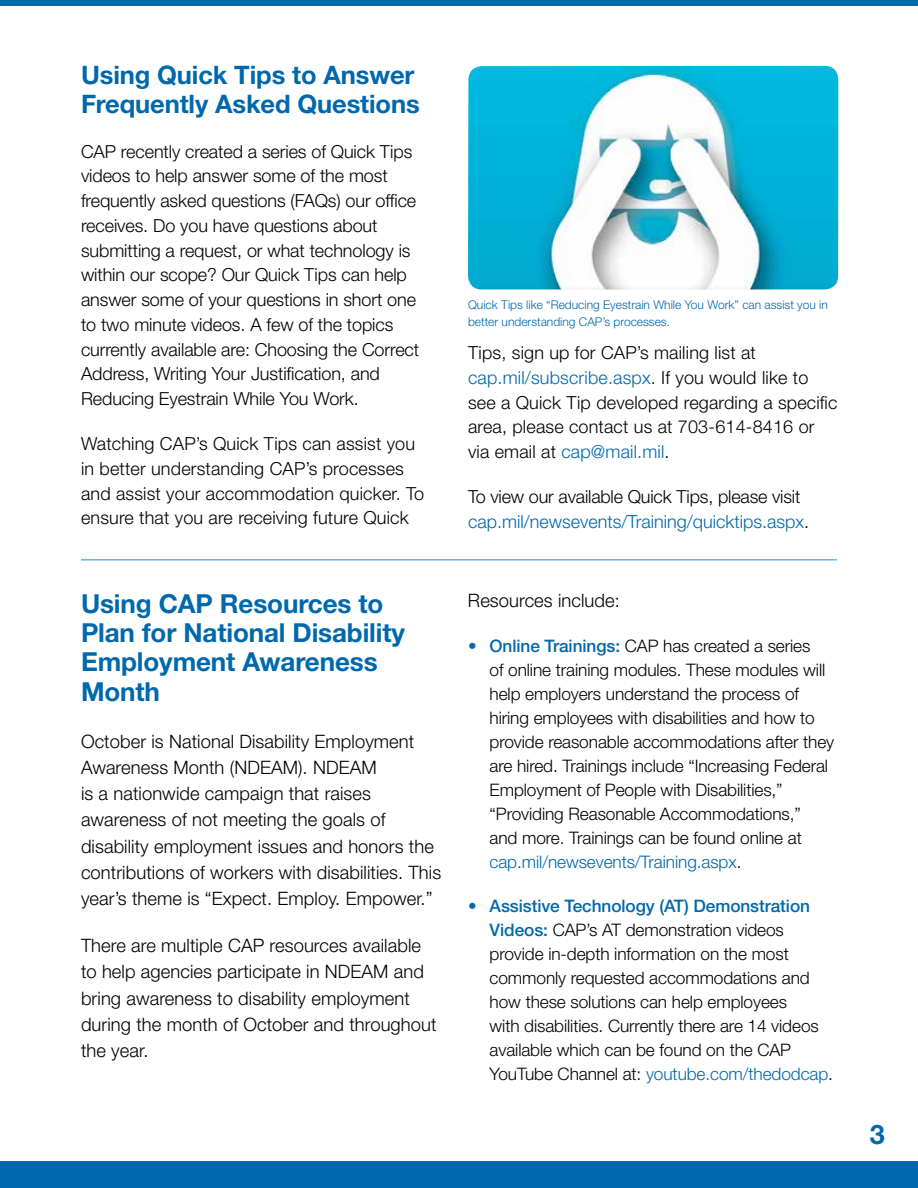
<style>
.page{position:relative;width:918px;height:1188px;background:#fff}
.page>*{position:absolute;margin:0;border:0;box-sizing:border-box;transform-origin:0 0}
.t1{font:700 27px "Helvetica Neue LT Std";color:#0068ac}
.t2{font:700 26.25px/29.2px "Helvetica Neue LT Std";letter-spacing:-.005em;color:#0068ac}
.t3{font:700 25.5px/28.5px "Helvetica Neue LT Std";letter-spacing:-.005em;color:#0068ac}
.t4{font:300 18.45px/26.2px "Helvetica Neue LT Std";letter-spacing:.005em;color:#000}
.t5{font:300 18px/24.8px "Helvetica Neue LT Std";letter-spacing:-.005em;color:#000}
.t6{font:300 18px/24.8px "Helvetica Neue LT Std";color:#0068ac}
.t7{font:300 17.25px/24px "Helvetica Neue LT Std";letter-spacing:-.005em;color:#000}
.t8{font:300 12px/16.5px "Helvetica Neue LT Std";color:#0068ac}
.s1{color:#0068ac}
.s2{color:#000}
.s3{font-weight:500;color:#0068ac}
</style>
<div class="page">
<div style="left:0;top:1161px;width:918px;height:27px;background:#0068ac"></div>
<div style="left:0;top:0;width:918px;height:6px;background:#0068ac"></div>
<hr style="left:81px;top:559px;width:756px;height:2px;background:#54bceb">
<img style="left:468px;top:66px;width:370px;height:223px">
<h1 class="t3" style="left:81px;top:60px;width:340px">Using Quick Tips to Answer<br>Frequently Asked Questions</h1>
<p class="t5" style="left:81px;top:138px;width:340px">CAP recently created a series of Quick Tips videos to help answer some of the most frequently asked questions (FAQs) our office receives. Do you have questions about submitting a request, or what technology is within our scope? Our Quick Tips can help answer some of your questions in short one to two minute videos. A few of the topics currently available are: Choosing the Correct Address, Writing Your Justification, and Reducing Eyestrain While You Work.</p>
<p class="t5" style="left:81px;top:431px;width:345px">Watching CAP’s Quick Tips can assist you in better understanding CAP’s processes and assist your accommodation quicker. To ensure that you are receiving future Quick</p>
<h1 class="t2" style="left:81px;top:588px;width:326px">Using CAP Resources to<br>Plan for National Disability<br>Employment Awareness<br>Month</h1>
<p class="t4" style="left:81px;top:728px;width:362px">October is National Disability Employment Awareness Month (NDEAM). NDEAM<br>is a nationwide campaign that raises awareness of not meeting the goals of disability employment issues and honors the contributions of workers with disabilities. This year’s theme is “Expect. Employ. Empower.”</p>
<p class="t4" style="left:81px;top:932px;width:357px">There are multiple CAP resources available to help agencies participate in NDEAM and bring awareness to disability employment during the month of October and throughout the year.</p>
<p class="t8" style="left:468px;top:296px;width:361px">Quick Tips like “Reducing Eyestrain While You Work” can assist you in better understanding CAP’s processes.</p>
<p class="t5" style="left:468px;top:340px;width:371px">Tips, sign up for CAP’s mailing list at <span class="s1">cap.mil/subscribe.aspx</span>. If you would like to see a Quick Tip developed regarding a specific area, please contact us at 703-614-8416 or via email at <span class="s1">cap@mail.mil</span>.</p>
<p class="t6" style="left:468px;top:484px;width:343px"><span class="s2">To view our available Quick Tips, please visit </span>cap.mil/newsevents/Training/quicktips.aspx<span class="s2">.</span></p>
<p class="t4" style="left:468px;top:587px;width:153px">Resources include:</p>
<p class="t7" style="left:490px;top:634px;width:346px;text-indent:-22px"><span class="s1">•</span> <span class="s3">Online Trainings:</span> CAP has created a series<br>of online training modules. These modules will help employers understand the process of hiring employees with disabilities and how to provide reasonable accommodations after they are hired. Trainings include “Increasing Federal Employment of People with Disabilities,” “Providing Reasonable Accommodations,”<br>and more. Trainings can be found online at <span class="s1">cap.mil/newsevents/Training.aspx</span>.</p>
<p class="t7" style="left:490px;top:894px;width:345px;text-indent:-22px"><span class="s1">•</span> <span class="s3">Assistive Technology (AT) Demonstration Videos:</span> CAP’s AT demonstration videos provide in-depth information on the most commonly requested accommodations and how these solutions can help employees<br>with disabilities. Currently there are 14 videos available which can be found on the CAP YouTube Channel at: <span class="s1">youtube.com/thedodcap</span>.</p>
<h1 class="t1" style="left:870px;top:1118px;width:17px">3</h1>
</div>
